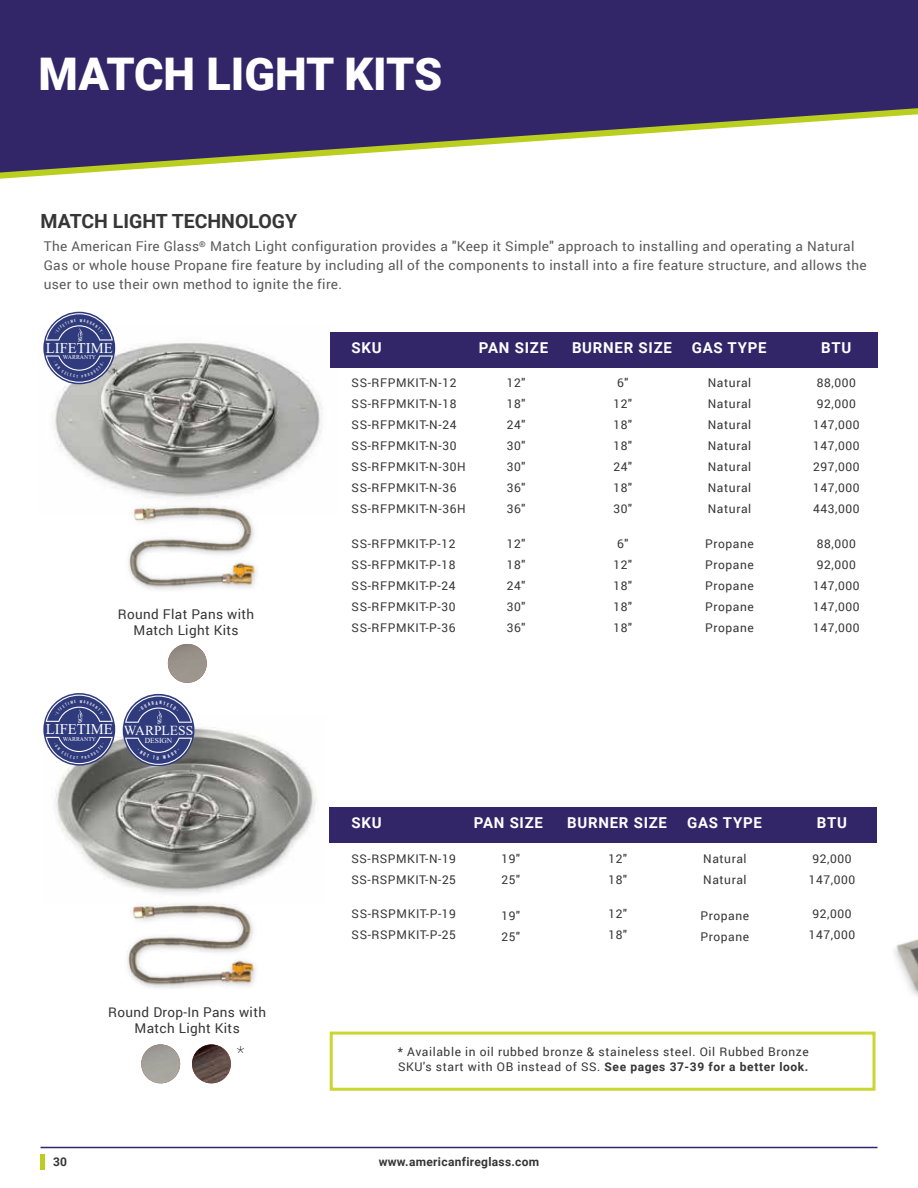
<style>
.page{position:relative;width:918px;height:1188px;background:#fff}
.page>*{position:absolute;margin:0;border:0;box-sizing:border-box;transform-origin:0 0}
.t1{font:900 45px "Roboto";color:#fff}
.t2{font:700 19.5px "Roboto";color:#363636}
.t3{font:100 18px "Roboto";color:#000}
.t4{font:700 15px "Roboto";letter-spacing:.05em;color:#fff}
.t5{font:14.85px "Times New Roman";color:#fff}
.t6{font:13.65px "Times New Roman";color:#fff}
.t7{font:13.5px/18.8px "Roboto";letter-spacing:.025em;color:#5a5a5b}
.t8{font:13.5px/16.2px "Roboto";letter-spacing:.025em;color:#363636;text-align:center}
.t9{font:12px/21px "Roboto";letter-spacing:.05em;color:#363636}
.t10{font:700 12px "Roboto";letter-spacing:.025em;color:#363636}
.t11{font:7.65px "Times New Roman";color:#fff}
.t12{font:5.85px "Times New Roman";color:#fff}
.s1{font-weight:700}
</style>
<div class="page">
<div style="left:40px;top:1155px;width:5px;height:15px;background:#b9ce1f"></div>
<hr style="left:40px;top:1147px;width:838px;height:1px;background:#322669">
<img style="left:44px;top:717px;width:273px;height:176px">
<svg style="left:0;top:0;width:918px;height:173px;fill:#322669"></svg>
<img style="left:44px;top:336px;width:279px;height:159px">
<img style="left:128px;top:495px;width:129px;height:95px">
<img style="left:127px;top:893px;width:129px;height:95px">
<div style="left:330px;top:1032px;width:546px;height:59px;border:3px solid #cad632"></div>
<div style="left:330px;top:332px;width:548px;height:36px;background:#322669"></div>
<div style="left:330px;top:808px;width:547px;height:35px;background:#322669"></div>
<img style="left:894px;top:939px;width:24px;height:57px">
<img style="left:141px;top:1044px;width:39px;height:39px;border-radius:19px">
<img style="left:168px;top:644px;width:39px;height:39px;border-radius:19px">
<img style="left:192px;top:1044px;width:39px;height:39px;border-radius:19px">
<div style="left:43px;top:312px;width:72px;height:72px;background:#2f3b7d;border-radius:50%"></div>
<div style="left:43px;top:693px;width:72px;height:73px;background:#2f3b7d;border-radius:50%"></div>
<div style="left:123px;top:694px;width:71px;height:72px;background:#2f3b7d;border-radius:50%"></div>
<svg style="left:46px;top:313px;width:67px;height:29px"></svg>
<svg style="left:46px;top:355px;width:67px;height:28px"></svg>
<svg style="left:46px;top:695px;width:67px;height:28px"></svg>
<svg style="left:46px;top:737px;width:67px;height:27px"></svg>
<svg style="left:125px;top:696px;width:67px;height:28px"></svg>
<svg style="left:125px;top:738px;width:67px;height:27px"></svg>
<h1 class="t1" style="left:39px;top:42px;width:405px">MATCH LIGHT KITS</h1>
<h2 class="t2" style="left:40px;top:208px;width:258px">MATCH LIGHT TECHNOLOGY</h2>
<p class="t7" style="left:44px;top:237px;width:825px">The American Fire Glass<sup>®</sup> Match Light configuration provides a "Keep it Simple" approach to installing and operating a Natural<br>Gas or whole house Propane fire feature by including all of the components to install into a fire feature structure, and allows the user to use their own method to ignite the fire.</p>
<p class="t5" style="left:46px;top:338px;width:68px">LIFETIME</p>
<p class="t12" style="left:63px;top:353px;width:35px">WARRANTY</p>
<p class="t8" style="left:118px;top:605px;width:138px">Round Flat Pans with<br>Match Light Kits</p>
<p class="t5" style="left:46px;top:719px;width:68px">LIFETIME</p>
<p class="t6" style="left:124px;top:721px;width:71px">WARPLESS</p>
<p class="t11" style="left:145px;top:735px;width:29px">DESIGN</p>
<p class="t12" style="left:63px;top:735px;width:35px">WARRANTY</p>
<p class="t8" style="left:108px;top:1003px;width:159px">Round Drop-In Pans with<br>Match Light Kits</p>
<h3 class="t3" style="left:237px;top:1040px;width:9px">*</h3>
<p class="t4" style="left:352px;top:337px;width:32px">SKU</p>
<p class="t9" style="left:352px;top:372px;width:116px">SS-RFPMKIT-N-12<br>SS-RFPMKIT-N-18<br>SS-RFPMKIT-N-24<br>SS-RFPMKIT-N-30<br>SS-RFPMKIT-N-30H<br>SS-RFPMKIT-N-36<br>SS-RFPMKIT-N-36H</p>
<p class="t9" style="left:352px;top:533px;width:105px;text-align:justify">SS-RFPMKIT-P-12<br>SS-RFPMKIT-P-18<br>SS-RFPMKIT-P-24<br>SS-RFPMKIT-P-30<br>SS-RFPMKIT-P-36</p>
<p class="t4" style="left:479px;top:337px;width:71px">PAN SIZE</p>
<p class="t9" style="left:507px;top:372px;width:20px;text-align:justify">12" 18" 24" 30" 30" 36" 36"</p>
<p class="t9" style="left:507px;top:533px;width:20px;text-align:justify">12" 18" 24" 30" 36"</p>
<p class="t4" style="left:572px;top:337px;width:101px">BURNER SIZE</p>
<p class="t9" style="left:613px;top:372px;width:20px;text-align:center">6"<br>12"<br>18"<br>18"<br>24"<br>18"<br>30"</p>
<p class="t9" style="left:613px;top:533px;width:20px;text-align:center">6"<br>12"<br>18"<br>18"<br>18"</p>
<p class="t4" style="left:692px;top:337px;width:76px">GAS TYPE</p>
<p class="t9" style="left:708px;top:372px;width:45px;text-align:justify">Natural Natural Natural Natural Natural Natural Natural</p>
<p class="t9" style="left:705px;top:533px;width:50px;text-align:justify">Propane Propane Propane Propane Propane</p>
<p class="t4" style="left:821px;top:337px;width:32px">BTU</p>
<p class="t9" style="left:813px;top:372px;width:48px;text-align:center">88,000<br>92,000<br>147,000<br>147,000<br>297,000<br>147,000<br>443,000</p>
<p class="t9" style="left:813px;top:533px;width:48px;text-align:center">88,000<br>92,000<br>147,000<br>147,000<br>147,000</p>
<p class="t4" style="left:352px;top:812px;width:32px">SKU</p>
<p class="t9" style="left:352px;top:847px;width:106px">SS-RSPMKIT-N-19<br>SS-RSPMKIT-N-25</p>
<p class="t9" style="left:352px;top:903px;width:106px">SS-RSPMKIT-P-19<br>SS-RSPMKIT-P-25</p>
<p class="t4" style="left:474px;top:812px;width:71px">PAN SIZE</p>
<p class="t9" style="left:502px;top:847px;width:20px">19"<br>25"</p>
<p class="t9" style="left:502px;top:904px;width:20px">19"<br>25"</p>
<p class="t4" style="left:567px;top:812px;width:101px">BURNER SIZE</p>
<p class="t9" style="left:609px;top:847px;width:20px">12"<br>18"</p>
<p class="t9" style="left:609px;top:903px;width:20px">12"<br>18"</p>
<p class="t4" style="left:687px;top:812px;width:76px">GAS TYPE</p>
<p class="t9" style="left:703px;top:847px;width:45px">Natural<br>Natural</p>
<p class="t9" style="left:701px;top:904px;width:50px">Propane<br>Propane</p>
<p class="t4" style="left:817px;top:812px;width:32px">BTU</p>
<p class="t9" style="left:809px;top:847px;width:48px;text-align:center">92,000<br>147,000</p>
<p class="t9" style="left:809px;top:903px;width:48px;text-align:center">92,000<br>147,000</p>
<p class="t9" style="left:398px;top:1044px;width:413px;line-height:14.4px">* Available in oil rubbed bronze &amp; staineless steel. Oil Rubbed Bronze<br>SKU's start with OB instead of SS. <span class="s1">See pages 37-39 for a better look.</span></p>
<p class="t10" style="left:53px;top:1153px;width:15px">30</p>
<p class="t10" style="left:379px;top:1153px;width:162px">www.americanfireglass.com</p>
</div>
